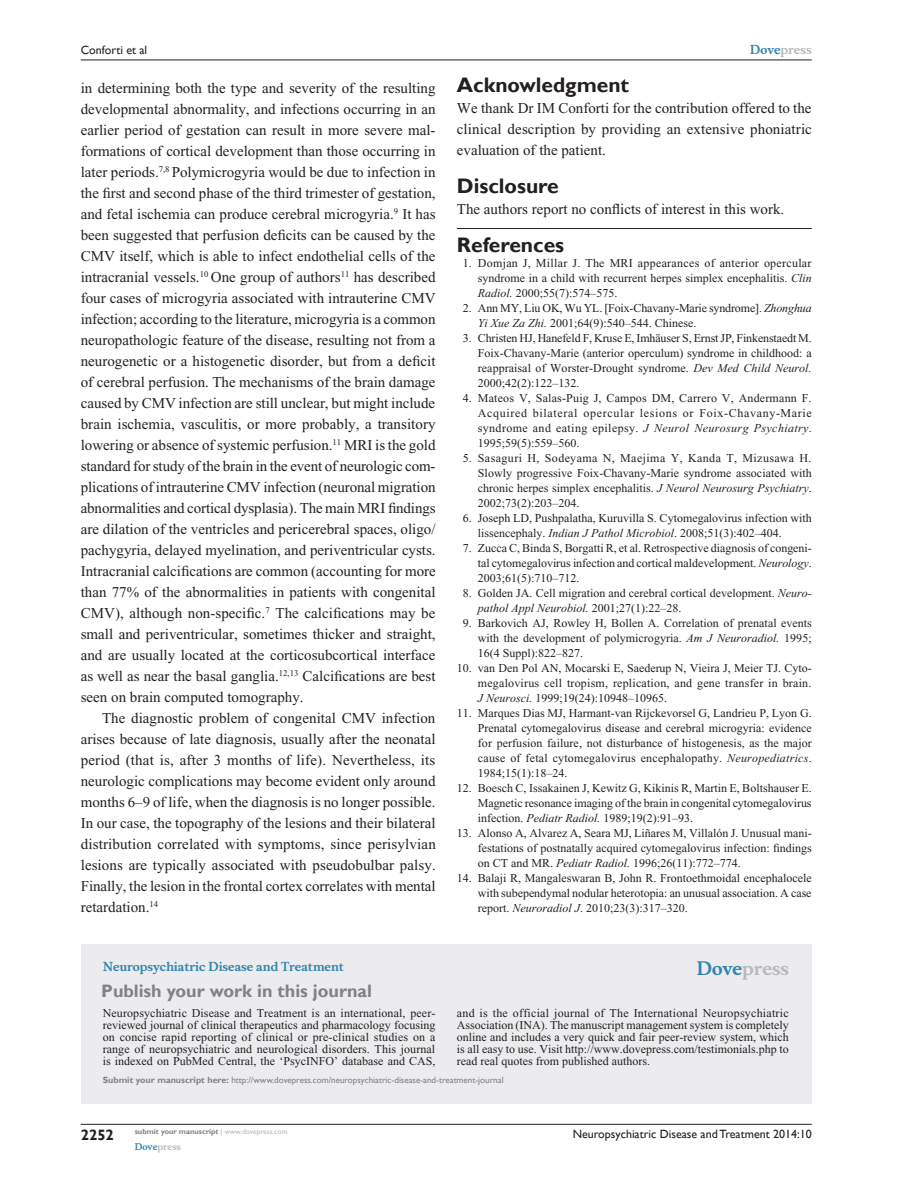
<style>
.page{position:relative;width:918px;height:1188px;background:#fff}
.page>*{position:absolute;margin:0;border:0;box-sizing:border-box;transform-origin:0 0}
.RefH{font:700 21px "Gill Sans";color:#231f20}
.PromBx-H1{font:700 18px "Gill Sans";color:#808285}
.PromBx-Brand{font:700 18px "Musee";color:#b8b9bc}
.TxF{font:15px/21px "Times New Roman";color:#231f20;text-align:justify}
.Tx{font:15px/21px "Times New Roman";letter-spacing:-.005em;color:#231f20;text-align:justify}
.t1{font:700 15px "Gill Sans";color:#231f20}
.RefNL2{font:12px/15px "Times New Roman";color:#231f20;text-align:justify}
.PromBx-Tx{font:12px/12px "Times New Roman";color:#231f20;text-align:justify}
.t2{font:12px "Gill Sans";color:#231f20}
.PromBx-JrnlName{font:700 12px "Musee";color:#3485ae}
.t3{font:700 12px "Musee";color:#b8b9bc}
.PromBx-SubmitMssWebA{font:9px "Gill Sans";color:#808285}
.t4{font:700 9px "Musee";color:#b8b9bc}
.t5{font:700 7.5px "Gill Sans";color:#808285}
.s1{color:#3485ae}
.s2{font-style:italic}
.s3{font-weight:700}
.s4{font-weight:400;color:#b8b9bc}
</style>
<div class="page">
<div style="left:81px;top:944px;width:731px;height:159px;background:#ececee"></div>
<hr style="left:81px;top:1124px;width:731px;height:1px;background:#231f20">
<hr style="left:81px;top:60px;width:731px;height:1px;background:#231f20">
<hr style="left:457px;top:228px;width:355px;height:1px;background:#231f20">
<p class="t2" style="left:81px;top:43px;width:68px">Conforti et al</p>
<p class="TxF" style="left:81px;top:77px;width:357px">in determining both the type and severity of the resulting developmental abnormality, and infections occurring in an earlier period of gestation can result in more severe mal&shy;formations of cortical development than those occurring in later periods.<sup>7,8</sup> Polymicrogyria would be due to infection in the first and second phase of the third trimester of gestation, and fetal ischemia can produce cerebral microgyria.<sup>9</sup> It has been suggested that perfusion deficits can be caused by the CMV itself, which is able to infect endothelial cells of the intracranial vessels.<sup>10</sup> One group of authors<sup>11</sup> has described four cases of microgyria associated with intrauterine CMV infection; according to the literature, microgyria is a common neuropathologic feature of the disease, resulting not from a neurogenetic or a histogenetic disorder, but from a deficit of cerebral perfusion. The mechanisms of the brain damage caused by CMV infection are still unclear, but might include brain ischemia, vasculitis, or more probably, a transitory lowering or absence of systemic perfusion.<sup>11</sup> MRI is the gold standard for study of the brain in the event of neurologic com&shy;plications of intrauterine CMV infection (neuronal migration abnormalities and cortical dysplasia). The main MRI findings are dilation of the ventricles and pericerebral spaces, oligo/ pachygyria, delayed myelination, and periventricular cysts.<br>Intracranial calcifications are common (accounting for more than 77% of the abnormalities in patients with congenital CMV), although non-specific.<sup>7</sup> The calcifications may be small and periventricular, sometimes thicker and straight, and are usually located at the corticosubcortical interface as well as near the basal ganglia.<sup>12,13</sup> Calcifications are best seen on brain computed tomography.</p>
<p class="Tx" style="left:81px;top:707px;width:357px;text-indent:21px">The diagnostic problem of congenital CMV infection arises because of late diagnosis, usually after the neonatal period (that is, after 3 months of life). Nevertheless, its neurologic complications may become evident only around months 6–9 of life, when the diagnosis is no longer possible.<br>In our case, the topography of the lesions and their bilateral distribution correlated with symptoms, since perisylvian lesions are typically associated with pseudobulbar palsy.<br>Finally, the lesion in the frontal cortex correlates with mental retardation.<sup>14</sup></p>
<p class="PromBx-JrnlName" style="left:103px;top:959px;width:243px">Neuropsychiatric Disease and Treatment</p>
<p class="PromBx-H1" style="left:101px;top:980px;width:272px">Publish your work in this journal</p>
<p class="t3" style="left:750px;top:43px;width:63px"><span class="s1">Dove</span>press</p>
<h1 class="RefH" style="left:457px;top:73px;width:174px">Acknowledgment</h1>
<p class="TxF" style="left:457px;top:98px;width:357px">We thank Dr IM Conforti for the contribution offered to the clinical description by providing an extensive phoniatric evaluation of the patient.</p>
<h1 class="RefH" style="left:457px;top:173px;width:103px">Disclosure</h1>
<p class="TxF" style="left:457px;top:198px;width:329px">The authors report no conflicts of interest in this work.</p>
<p class="RefH" style="left:457px;top:232px;width:109px">References</p>
<p class="RefNL2" style="left:478px;top:255px;width:335px;text-indent:-15px">1. Domjan J, Millar J. The MRI appearances of anterior opercular syndrome in a child with recurrent herpes simplex encephalitis. <span class="s2">Clin Radiol.</span> 2000;55(7):574–575.</p>
<p class="RefNL2" style="left:478px;top:300px;width:335px;text-indent:-15px">2. Ann MY, Liu OK, Wu YL. [Foix-Chavany-Marie syndrome]. <span class="s2">Zhonghua<br>Yi Xue Za Zhi.</span> 2001;64(9):540–544. Chinese.</p>
<p class="RefNL2" style="left:478px;top:330px;width:335px;text-indent:-15px">3. Christen HJ, Hanefeld F, Kruse E, Imhäuser S, Ernst JP, FinkenstaedtM.<br>Foix-Chavany-Marie (anterior operculum) syndrome in childhood: a reappraisal of Worster-Drought syndrome. <span class="s2">Dev Med Child Neurol.<br></span>2000;42(2):122–132.</p>
<p class="RefNL2" style="left:478px;top:390px;width:336px;text-indent:-15px">4. Mateos V, Salas-Puig J, Campos DM, Carrero V, Andermann F.<br>Acquired bilateral opercular lesions or Foix-Chavany-Marie syndrome and eating epilepsy. <span class="s2">J Neurol Neurosurg Psychiatry</span>.<br>1995;59(5):559–560.</p>
<p class="RefNL2" style="left:478px;top:450px;width:336px;text-indent:-15px">5. Sasaguri H, Sodeyama N, Maejima Y, Kanda T, Mizusawa H.<br>Slowly progressive Foix-Chavany-Marie syndrome associated with chronic herpes simplex encephalitis. <span class="s2">J Neurol Neurosurg Psychiatry</span>.<br>2002;73(2):203–204.</p>
<p class="RefNL2" style="left:478px;top:510px;width:335px;text-indent:-15px">6. Joseph LD, Pushpalatha, Kuruvilla S. Cytomegalovirus infection with lissencephaly. <span class="s2">Indian J Pathol Microbiol</span>. 2008;51(3):402–404.</p>
<p class="RefNL2" style="left:478px;top:540px;width:335px;text-indent:-15px">7. Zucca C, Binda S, Borgatti R, et al. Retrospective diagnosis of congeni&shy;tal cytomegalovirus infection and cortical maldevelopment. <span class="s2">Neurology</span>.<br>2003;61(5):710–712.</p>
<p class="RefNL2" style="left:478px;top:585px;width:335px;text-indent:-15px">8. Golden JA. Cell migration and cerebral cortical development. <span class="s2">Neuro&shy;pathol Appl Neurobiol.</span> 2001;27(1):22–28.</p>
<p class="RefNL2" style="left:478px;top:615px;width:336px;text-indent:-15px">9. Barkovich AJ, Rowley H, Bollen A. Correlation of prenatal events with the development of polymicrogyria. <span class="s2">Am J Neuroradiol.</span> 1995; 16(4 Suppl):822–827.</p>
<p class="RefNL2" style="left:478px;top:660px;width:335px;text-indent:-21px">10. van Den Pol AN, Mocarski E, Saederup N, Vieira J, Meier TJ. Cyto&shy;megalovirus cell tropism, replication, and gene transfer in brain.<br><span class="s2">J Neurosci.</span> 1999;19(24):10948–10965.</p>
<p class="RefNL2" style="left:478px;top:705px;width:335px;text-indent:-21px">11. Marques Dias MJ, Harmant-van Rijckevorsel G, Landrieu P, Lyon G.<br>Prenatal cytomegalovirus disease and cerebral microgyria: evidence for perfusion failure, not disturbance of histogenesis, as the major cause of fetal cytomegalovirus encephalopathy. <span class="s2">Neuropediatrics</span>.<br>1984;15(1):18–24.</p>
<p class="RefNL2" style="left:478px;top:780px;width:335px;text-indent:-21px">12. Boesch C, Issakainen J, Kewitz G, Kikinis R, Martin E, Boltshauser E.<br>Magnetic resonance imaging of the brain in congenital cytomegalovirus infection. <span class="s2">Pediatr Radiol.</span> 1989;19(2):91–93.</p>
<p class="RefNL2" style="left:478px;top:825px;width:335px;text-indent:-21px">13. Alonso A, Alvarez A, Seara MJ, Liñares M, Villalón J. Unusual mani&shy;festations of postnatally acquired cytomegalovirus infection: findings on CT and MR. <span class="s2">Pediatr Radiol.</span> 1996;26(11):772–774.</p>
<p class="RefNL2" style="left:478px;top:870px;width:335px;text-indent:-21px">14. Balaji R, Mangaleswaran B, John R. Frontoethmoidal encephalocele with subependymal nodular heterotopia: an unusual association. A case report. <span class="s2">Neuroradiol J</span>. 2010;23(3):317–320.</p>
<p class="PromBx-Brand" style="left:697px;top:958px;width:94px"><span class="s1">Dove</span>press</p>
<p class="PromBx-Tx" style="left:103px;top:1007px;width:334px">Neuropsychiatric Disease and Treatment is an international, peer&shy;reviewed journal of clinical therapeutics and pharmacology focusing on concise rapid reporting of clinical or pre-clinical studies on a range of neuropsychiatric and neurological disorders. This journal is indexed on PubMed Central, the ‘PsycINFO’ database and CAS,</p>
<p class="PromBx-Tx" style="left:457px;top:1007px;width:333px">and is the official journal of The International Neuropsychiatric Association (INA). The manuscript management system is completely online and includes a very quick and fair peer-review system, which is all easy to use. Visit http://www.dovepress.com/testimonials.php to read real quotes from published authors.</p>
<p class="PromBx-SubmitMssWebA" style="left:103px;top:1075px;width:402px"><span class="s3">Submit your manuscript here:</span> http://www.dovepress.com/neuropsychiatric-disease-and-treatment-journal</p>
<p class="t1" style="left:81px;top:1126px;width:35px">2252</p>
<p class="t5" style="left:135px;top:1127px;width:154px">submit your manuscript <span class="s4">| www.dovepress.com</span></p>
<p class="t4" style="left:135px;top:1141px;width:48px"><span class="s1">Dove</span>press</p>
<p class="t2" style="left:573px;top:1127px;width:241px">Neuropsychiatric Disease and Treatment 2014:10</p>
</div>
